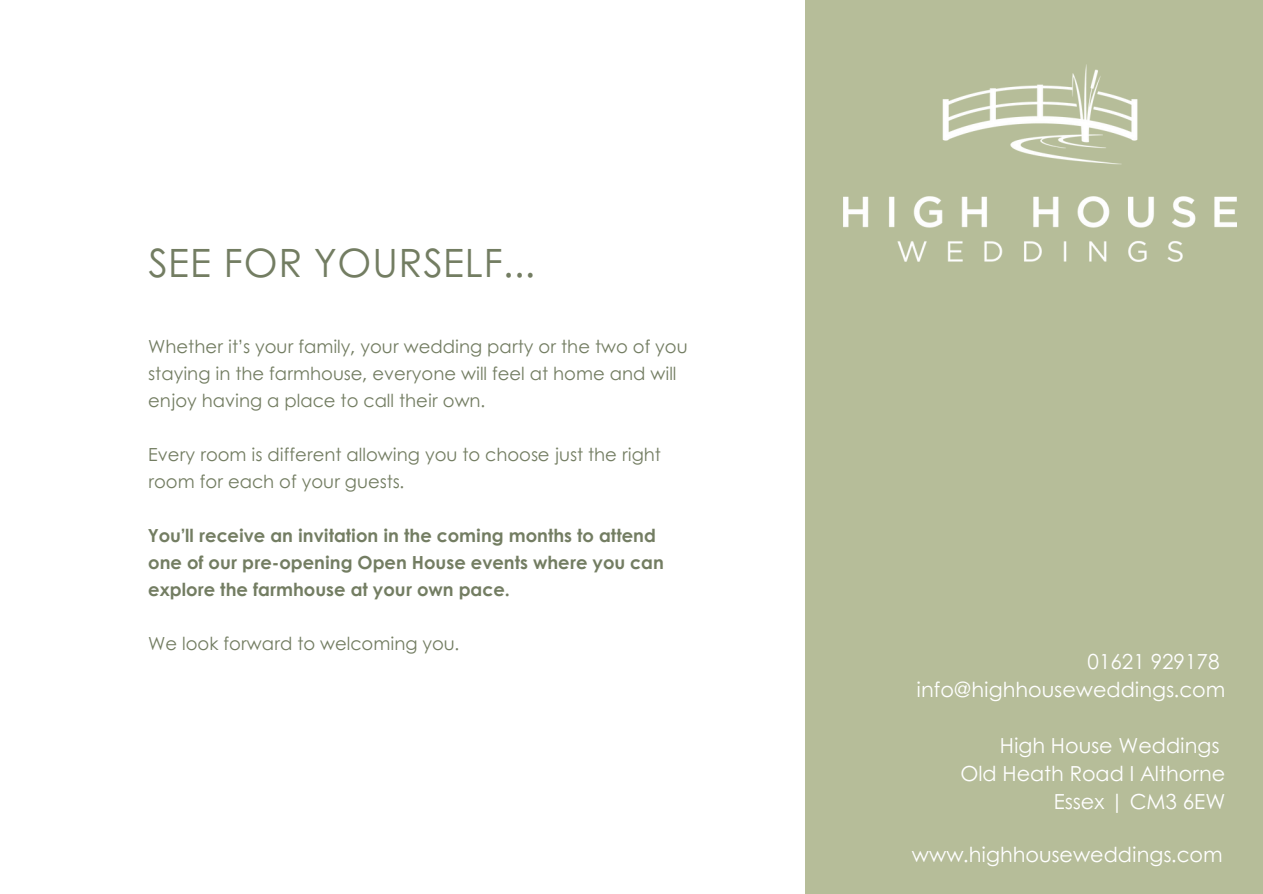
<style>
.page{position:relative;width:1263px;height:894px;background:#fff}
.page>*{position:absolute;margin:0;border:0;box-sizing:border-box;transform-origin:0 0}
.t1{font:39px "Century Gothic";letter-spacing:.025em;color:#737d62}
.t2{font:20.7px/28.2px "Century Gothic";color:#fff;text-align:right}
.t3{font:18px/27px "Century Gothic";color:#737d62}
.t4{font:700 18px/27px "Century Gothic";color:#737d62}
</style>
<div class="page">
<div style="left:806px;top:0;width:457px;height:893px;background:#b6bd99"></div>
<img style="left:843px;top:64px;width:393px;height:197px">
<h1 class="t1" style="left:148px;top:233px;width:389px">SEE FOR YOURSELF...</h1>
<p class="t3" style="left:148px;top:331px;width:541px">Whether it’s your family, your wedding party or the two of you staying in the farmhouse, everyone will feel at home and will enjoy having a place to call their own.</p>
<p class="t3" style="left:148px;top:439px;width:514px">Every room is different allowing you to choose just the right room for each of your guests.</p>
<h3 class="t4" style="left:148px;top:520px;width:517px">You’ll receive an invitation in the coming months to attend one of our pre-opening Open House events where you can explore the farmhouse at your own pace.</h3>
<p class="t3" style="left:148px;top:628px;width:313px">We look forward to welcoming you.</p>
<h2 class="t2" style="left:917px;top:645px;width:310px">01621 929178 info@highhouseweddings.com</h2>
<h2 class="t2" style="left:960px;top:730px;width:266px">High House Weddings<br>Old Heath Road I Althorne<br>Essex | CM3 6EW</h2>
<p class="t2" style="left:912px;top:839px;width:312px">www.highhouseweddings.com</p>
</div>
